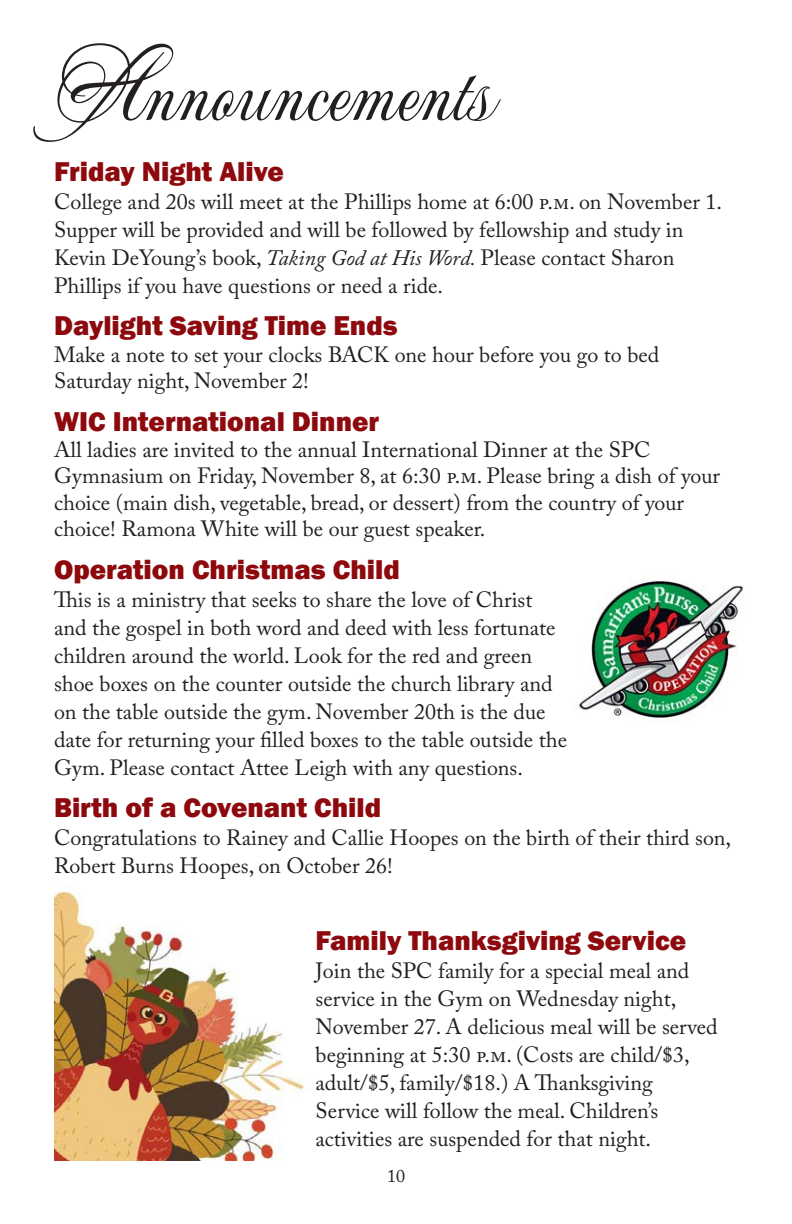
<style>
.page{position:relative;width:792px;height:1224px;background:#fff}
.page>*{position:absolute;margin:0;border:0;box-sizing:border-box;transform-origin:0 0}
.t1{font:96px "Mea Culpa";color:#231f20}
.announcements{font:800 28px "Franklin Gothic";color:#8d090d}
.announcements-2{font:22px/28px "Adobe Caslon Pro";color:#231f20}
.t2{font:18px "Adobe Caslon Pro";color:#231f20}
.s1{font-style:italic}
</style>
<div class="page">
<img style="left:54px;top:891px;width:251px;height:270px">
<img style="left:579px;top:578px;width:165px;height:142px">
<p class="t1" style="left:54px;top:31px;width:441px">Announcements</p>
<p class="announcements" style="left:54px;top:153px;width:231px">Friday Night Alive</p>
<p class="announcements-2" style="left:54px;top:187px;width:670px">College and 20s will meet at the Phillips home at 6:00 p.m. on November 1.<br>Supper will be provided and will be followed by fellowship and study in Kevin DeYoung’s book, <span class="s1">Taking God at His Word.</span> Please contact Sharon Phillips if you have questions or need a ride.</p>
<p class="announcements" style="left:54px;top:308px;width:345px">Daylight Saving Time Ends</p>
<p class="announcements-2" style="left:54px;top:341px;width:607px;line-height:26.4px">Make a note to set your clocks BACK one hour before you go to bed<br>Saturday night, November 2!</p>
<p class="announcements" style="left:54px;top:403px;width:327px">WIC International Dinner</p>
<p class="announcements-2" style="left:54px;top:436px;width:668px;line-height:26.4px">All ladies are invited to the annual International Dinner at the SPC Gymnasium on Friday, November 8, at 6:30 p.m. Please bring a dish of your choice (main dish, vegetable, bread, or dessert) from the country of your choice! Ramona White will be our guest speaker.</p>
<p class="announcements" style="left:54px;top:551px;width:347px">Operation Christmas Child</p>
<p class="announcements-2" style="left:54px;top:585px;width:515px">This is a ministry that seeks to share the love of Christ and the gospel in both word and deed with less fortunate children around the world. Look for the red and green shoe boxes on the counter outside the church library and on the table outside the gym. November 20th is the due date for returning your filled boxes to the table outside the Gym. Please contact Attee Leigh with any questions.</p>
<p class="announcements" style="left:54px;top:790px;width:329px">Birth of a Covenant Child</p>
<p class="announcements-2" style="left:54px;top:824px;width:679px">Congratulations to Rainey and Callie Hoopes on the birth of their third son,<br>Robert Burns Hoopes, on October 26!</p>
<p class="announcements" style="left:316px;top:923px;width:372px">Family Thanksgiving Service</p>
<p class="announcements-2" style="left:316px;top:957px;width:404px">Join the SPC family for a special meal and service in the Gym on Wednesday night, November 27. A delicious meal will be served beginning at 5:30 p.m. (Costs are child/$3, adult/$5, family/$18.) A Thanksgiving Service will follow the meal. Children’s activities are suspended for that night.</p>
<p class="t2" style="left:387px;top:1166px;width:19px">10</p>
</div>
